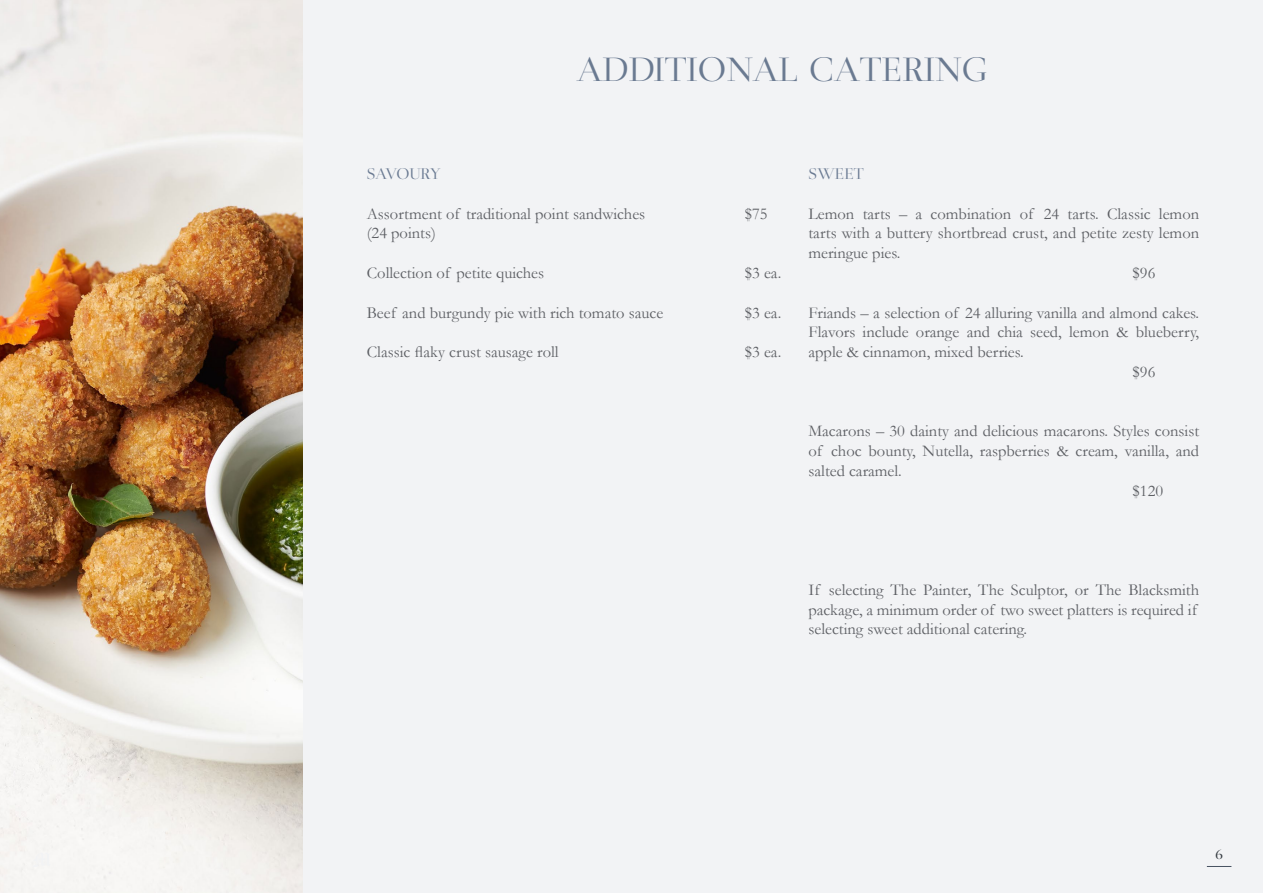
<style>
.page{position:relative;width:1263px;height:893px;background:#f2f3f5}
.page>*{position:absolute;margin:0;border:0;box-sizing:border-box;transform-origin:0 0}
.t1{font:36px "Medio";color:#6a7a91}
.t2{font:16.5px/19.8px "Garamond";color:#5d5f64}
.t3{font:16.5px "Medio";color:#6a7a92}
.t4{font:15px "Medio";color:#343a40}
</style>
<div class="page">
<img style="left:0;top:0;width:303px;height:893px">
<svg style="left:1207px;top:866px;width:24px;height:1px"></svg>
<h1 class="t1" style="left:577px;top:55px;width:412px">ADDITIONAL CATERING</h1>
<p class="t3" style="left:367px;top:167px;width:75px">SAVOURY</p>
<p class="t2" style="left:367px;top:203px;width:280px">Assortment of traditional point sandwiches</p>
<p class="t2" style="left:745px;top:203px;width:24px">$75</p>
<p class="t2" style="left:367px;top:223px;width:71px">(24 points)</p>
<p class="t2" style="left:367px;top:263px;width:179px">Collection of petite quiches</p>
<p class="t2" style="left:745px;top:263px;width:38px">$3 ea.</p>
<p class="t2" style="left:367px;top:302px;width:298px">Beef and burgundy pie with rich tomato sauce</p>
<p class="t2" style="left:745px;top:302px;width:38px">$3 ea.</p>
<p class="t2" style="left:367px;top:342px;width:193px">Classic flaky crust sausage roll</p>
<p class="t2" style="left:745px;top:342px;width:38px">$3 ea.</p>
<p class="t3" style="left:808px;top:167px;width:57px">SWEET</p>
<p class="t2" style="left:808px;top:203px;width:392px">Lemon tarts – a combination of 24 tarts. Classic lemon</p>
<p class="t2" style="left:808px;top:223px;width:392px">tarts with a buttery shortbread crust, and petite zesty lemon</p>
<p class="t2" style="left:808px;top:243px;width:93px">meringue pies.</p>
<p class="t2" style="left:1132px;top:263px;width:24px">$96</p>
<p class="t2" style="left:808px;top:302px;width:392px">Friands – a selection of 24 alluring vanilla and almond cakes.</p>
<p class="t2" style="left:808px;top:322px;width:392px">Flavors include orange and chia seed, lemon &amp; blueberry,</p>
<p class="t2" style="left:808px;top:342px;width:217px">apple &amp; cinnamon, mixed berries.</p>
<p class="t2" style="left:1132px;top:362px;width:24px">$96</p>
<p class="t2" style="left:808px;top:421px;width:392px">Macarons – 30 dainty and delicious macarons. Styles consist</p>
<p class="t2" style="left:808px;top:441px;width:392px">of choc bounty, Nutella, raspberries &amp; cream, vanilla, and</p>
<p class="t2" style="left:808px;top:461px;width:95px">salted caramel.</p>
<p class="t2" style="left:1132px;top:480px;width:32px">$120</p>
<p class="t2" style="left:808px;top:579px;width:392px">If selecting The Painter, The Sculptor, or The Blacksmith package, a minimum order of two sweet platters is required if selecting sweet additional catering.</p>
<p class="t4" style="left:1215px;top:848px;width:9px">6</p>
</div>
